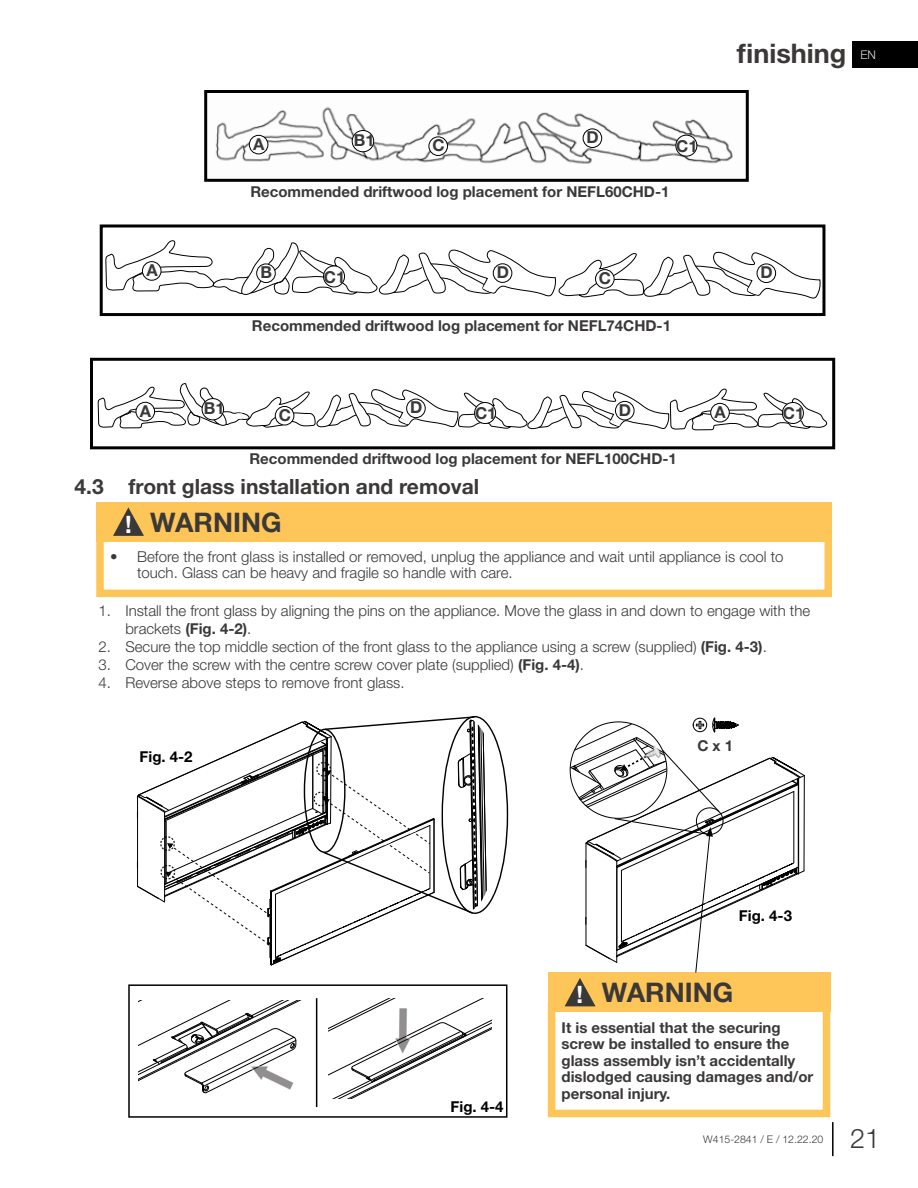
<style>
.page{position:relative;width:918px;height:1188px;background:#fff}
.page>*{position:absolute;margin:0;border:0;box-sizing:border-box;transform-origin:0 0}
.t1{font:700 27px "Helvetica Neue";color:#3b3838}
.t2{font:300 27px "Helvetica Neue";color:#3b3838}
.t3{font:700 21px "Helvetica Neue";color:#3b3838}
.t4{font:700 16.5px "Helvetica Neue";color:#3b3838}
.t5{font:300 15px/16.5px "Helvetica Neue";color:#3b3838}
.t6{font:700 15px/16.5px "Helvetica Neue";color:#3b3838}
.t7{font:700 15px "Helvetica Neue";color:#000}
.t8{font:300 12px "Helvetica Neue";color:#dcddde}
.t9{font:300 10.5px "Helvetica Neue";color:#3b3838}
.s1{font-size:24px;color:#fff}
.s2{font-weight:700}
</style>
<div class="page">
<div style="left:853px;top:41px;width:65px;height:26px;background:#000"></div>
<hr style="left:832px;top:1122px;width:2px;height:34px;background:#000">
<div style="left:128px;top:984px;width:379px;height:134px;border:2px solid #000"></div>
<div style="left:96px;top:531px;width:736px;height:66px;border:8px solid #fec558"></div>
<div style="left:96px;top:502px;width:736px;height:39px;background:#fec558"></div>
<svg style="left:113px;top:507px;width:31px;height:29px"></svg>
<div style="left:100px;top:224px;width:725px;height:92px;border:3px solid #000"></div>
<div style="left:90px;top:358px;width:745px;height:91px;border:3px solid #000"></div>
<svg style="left:105px;top:240px;width:716px;height:59px"></svg>
<svg style="left:98px;top:383px;width:729px;height:48px"></svg>
<div style="left:142px;top:262px;width:19px;height:18px;background:#fff;border-radius:50%"></div>
<div style="left:142px;top:261px;width:19px;height:20px;border:1px solid #000;border-radius:50%"></div>
<div style="left:136px;top:402px;width:19px;height:19px;background:#fff;border-radius:50%"></div>
<div style="left:136px;top:402px;width:19px;height:19px;border:1px solid #000;border-radius:50%"></div>
<div style="left:711px;top:403px;width:18px;height:19px;background:#fff;border-radius:50%"></div>
<div style="left:710px;top:403px;width:20px;height:19px;border:1px solid #000;border-radius:50%"></div>
<div style="left:257px;top:264px;width:18px;height:19px;background:#fff;border-radius:50%"></div>
<div style="left:256px;top:264px;width:20px;height:19px;border:1px solid #000;border-radius:50%"></div>
<div style="left:782px;top:402px;width:21px;height:22px;background:#fff;border-radius:50%"></div>
<div style="left:782px;top:402px;width:22px;height:22px;border:1px solid #000;border-radius:50%"></div>
<div style="left:475px;top:402px;width:21px;height:22px;background:#fff;border-radius:50%"></div>
<div style="left:474px;top:402px;width:22px;height:22px;border:1px solid #000;border-radius:50%"></div>
<div style="left:324px;top:266px;width:21px;height:21px;background:#fff;border-radius:50%"></div>
<div style="left:323px;top:266px;width:22px;height:21px;border:1px solid #000;border-radius:50%"></div>
<div style="left:596px;top:270px;width:18px;height:18px;background:#fff;border-radius:50%"></div>
<div style="left:595px;top:269px;width:19px;height:20px;border:1px solid #000;border-radius:50%"></div>
<div style="left:493px;top:264px;width:19px;height:18px;background:#fff;border-radius:50%"></div>
<div style="left:493px;top:263px;width:19px;height:20px;border:1px solid #000;border-radius:50%"></div>
<div style="left:757px;top:264px;width:19px;height:19px;background:#fff;border-radius:50%"></div>
<div style="left:757px;top:264px;width:19px;height:19px;border:1px solid #000;border-radius:50%"></div>
<div style="left:275px;top:406px;width:19px;height:19px;background:#fff;border-radius:50%"></div>
<div style="left:275px;top:406px;width:19px;height:19px;border:1px solid #000;border-radius:50%"></div>
<div style="left:407px;top:399px;width:18px;height:19px;background:#fff;border-radius:50%"></div>
<div style="left:406px;top:399px;width:20px;height:19px;border:1px solid #000;border-radius:50%"></div>
<div style="left:615px;top:401px;width:19px;height:19px;background:#fff;border-radius:50%"></div>
<div style="left:615px;top:401px;width:19px;height:19px;border:1px solid #000;border-radius:50%"></div>
<img style="left:215px;top:107px;width:518px;height:57px">
<div style="left:204px;top:90px;width:545px;height:92px;border:3px solid #000"></div>
<div style="left:249px;top:135px;width:19px;height:19px;background:#fff;border-radius:50%"></div>
<div style="left:249px;top:135px;width:19px;height:19px;border:1px solid #000;border-radius:50%"></div>
<div style="left:429px;top:137px;width:19px;height:18px;background:#fff;border-radius:50%"></div>
<div style="left:429px;top:137px;width:19px;height:19px;border:1px solid #000;border-radius:50%"></div>
<div style="left:676px;top:135px;width:21px;height:21px;background:#fff;border-radius:50%"></div>
<div style="left:675px;top:135px;width:22px;height:22px;border:1px solid #000;border-radius:50%"></div>
<div style="left:583px;top:129px;width:19px;height:19px;background:#fff;border-radius:50%"></div>
<div style="left:583px;top:129px;width:19px;height:19px;border:1px solid #000;border-radius:50%"></div>
<div style="left:352px;top:131px;width:22px;height:21px;background:#fff;border-radius:50%"></div>
<div style="left:352px;top:130px;width:22px;height:22px;border:1px solid #000;border-radius:50%"></div>
<div style="left:202px;top:399px;width:22px;height:21px;background:#fff;border-radius:50%"></div>
<div style="left:202px;top:398px;width:22px;height:22px;border:1px solid #000;border-radius:50%"></div>
<div style="left:548px;top:1002px;width:282px;height:115px;border:8px solid #fec558"></div>
<div style="left:548px;top:973px;width:282px;height:39px;background:#fec558"></div>
<svg style="left:137px;top:716px;width:351px;height:250px"></svg>
<svg style="left:139px;top:1001px;width:161px;height:93px"></svg>
<svg style="left:328px;top:999px;width:164px;height:100px"></svg>
<hr style="left:316px;top:998px;width:1px;height:109px;background:#000">
<svg style="left:565px;top:718px;width:240px;height:288px"></svg>
<p class="t4" style="left:146px;top:257px;width:13px">A</p>
<p class="t4" style="left:354px;top:127px;width:22px">B1</p>
<p class="t4" style="left:587px;top:124px;width:14px">D</p>
<p class="t4" style="left:253px;top:131px;width:13px">A</p>
<p class="t4" style="left:432px;top:132px;width:14px">C</p>
<p class="t4" style="left:676px;top:133px;width:23px">C1</p>
<p class="t6" style="left:250px;top:183px;width:421px">Recommended driftwood log placement for NEFL60CHD-1</p>
<h1 class="t1" style="left:737px;top:32px;width:111px">finishing</h1>
<p class="t8" style="left:860px;top:46px;width:17px">EN</p>
<p class="t4" style="left:260px;top:259px;width:13px">B</p>
<p class="t4" style="left:324px;top:264px;width:23px">C1</p>
<p class="t4" style="left:497px;top:259px;width:14px">D</p>
<p class="t4" style="left:599px;top:265px;width:14px">C</p>
<p class="t4" style="left:760px;top:259px;width:14px">D</p>
<p class="t6" style="left:252px;top:318px;width:421px">Recommended driftwood log placement for NEFL74CHD-1</p>
<p class="t4" style="left:410px;top:395px;width:14px">D</p>
<p class="t4" style="left:619px;top:397px;width:14px">D</p>
<p class="t4" style="left:204px;top:395px;width:22px">B1</p>
<p class="t4" style="left:140px;top:398px;width:13px">A</p>
<p class="t4" style="left:715px;top:399px;width:13px">A</p>
<p class="t4" style="left:475px;top:400px;width:23px">C1</p>
<p class="t4" style="left:783px;top:400px;width:23px">C1</p>
<p class="t4" style="left:279px;top:402px;width:14px">C</p>
<p class="t6" style="left:250px;top:451px;width:429px">Recommended driftwood log placement for NEFL100CHD-1</p>
<h2 class="t3" style="left:75px;top:470px;width:406px">4.3 front glass installation and removal</h2>
<h1 class="t1" style="left:125px;top:501px;width:158px"><span class="s1">!</span> WARNING</h1>
<p class="t5" style="left:137px;top:548px;width:648px;text-indent:-27px">• Before the front glass is installed or removed, unplug the appliance and wait until appliance is cool to touch. Glass can be heavy and fragile so handle with care.</p>
<p class="t5" style="left:125px;top:601px;width:686px;line-height:18px;text-indent:-27px">1. Install the front glass by aligning the pins on the appliance. Move the glass in and down to engage with the brackets <span class="s2">(Fig. 4-2)</span>.</p>
<p class="t5" style="left:98px;top:638px;width:670px">2. Secure the top middle section of the front glass to the appliance using a screw (supplied) <span class="s2">(Fig. 4-3)</span>.</p>
<p class="t5" style="left:98px;top:656px;width:487px">3. Cover the screw with the centre screw cover plate (supplied) <span class="s2">(Fig. 4-4)</span>.</p>
<p class="t5" style="left:98px;top:674px;width:308px">4. Reverse above steps to remove front glass.</p>
<p class="t7" style="left:140px;top:745px;width:55px">Fig. 4-2</p>
<p class="t6" style="left:697px;top:738px;width:37px">C x 1</p>
<p class="t7" style="left:451px;top:1095px;width:55px">Fig. 4-4</p>
<p class="t7" style="left:739px;top:904px;width:55px">Fig. 4-3</p>
<h1 class="t1" style="left:577px;top:972px;width:158px"><span class="s1">!</span> WARNING</h1>
<p class="t6" style="left:562px;top:1019px;width:253px">It is essential that the securing screw be installed to ensure the glass assembly isn’t accidentally dislodged causing damages and/or personal injury.</p>
<p class="t9" style="left:703px;top:1131px;width:122px">W415-2841 / E / 12.22.20</p>
<h1 class="t2" style="left:850px;top:1116px;width:32px">21</h1>
</div>
